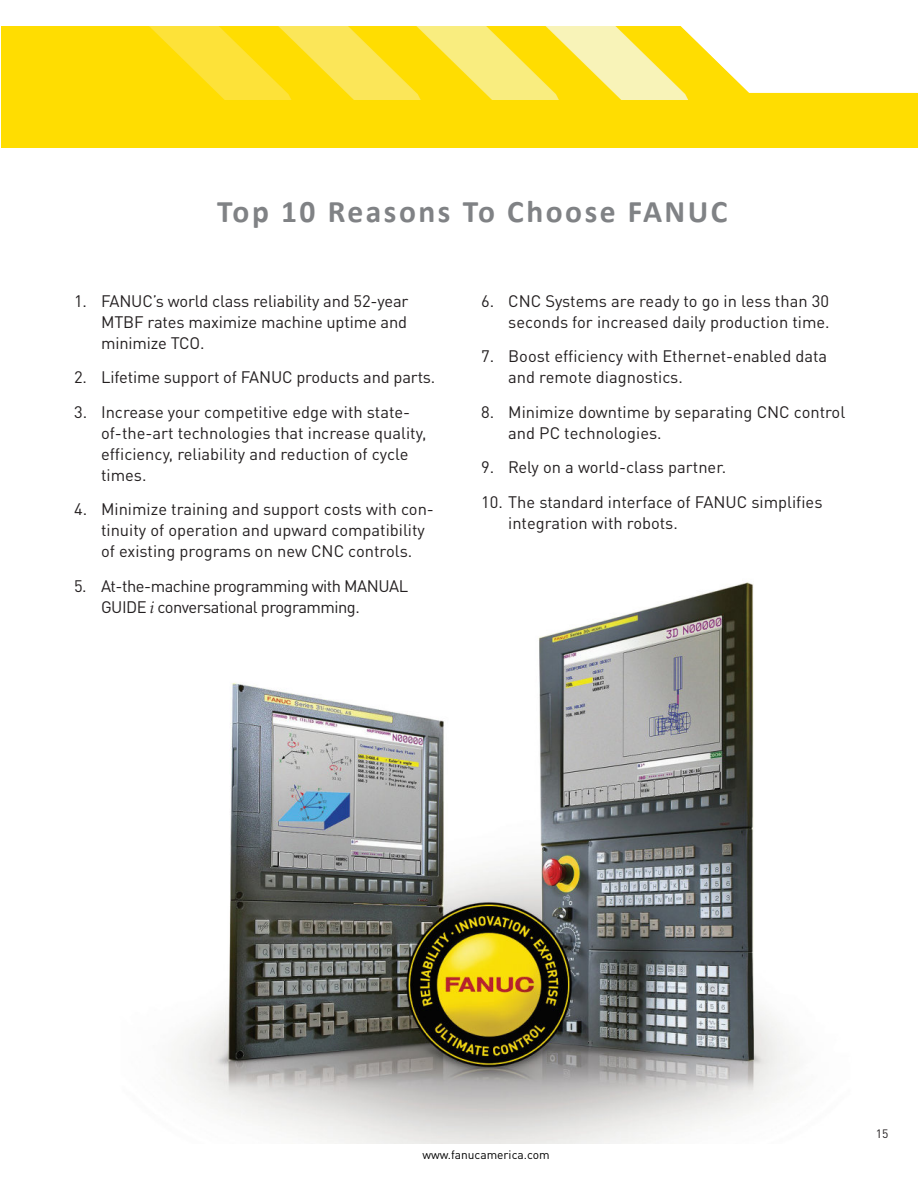
<style>
.page{position:relative;width:918px;height:1188px;background:#fff}
.page>*{position:absolute;margin:0;border:0;box-sizing:border-box;transform-origin:0 0}
.t1{font:700 31.5px "Calibri";letter-spacing:.08em;color:#808285}
.t2{font:16.5px/21px "DIN Pro";color:#231f20}
.t3{font:16.5px/21px "DIN Pro";letter-spacing:-.03em;color:#231f20}
.t4{font:12px "DIN Pro";color:#000}
.t5{font:12px "DIN Pro";color:#231f20}
.s1{font-family:"Book Antiqua";font-style:italic}
</style>
<div class="page">
<img style="left:1px;top:27px;width:917px;height:121px">
<img style="left:175px;top:582px;width:625px;height:562px">
<p class="t1" style="left:217px;top:192px;width:512px">Top 10 Reasons To Choose FANUC</p>
<p class="t2" style="left:101px;top:288px;width:309px;text-align:justify;text-indent:-27px">1. FANUC’s world class reliability and 52-year MTBF rates maximize machine uptime and minimize TCO.</p>
<p class="t2" style="left:74px;top:365px;width:363px">2. Lifetime support of FANUC products and parts.</p>
<p class="t2" style="left:101px;top:399px;width:327px;text-indent:-27px">3. Increase your competitive edge with state&shy;of-the-art technologies that increase quality, efficiency, reliability and reduction of cycle times.</p>
<p class="t2" style="left:101px;top:497px;width:334px;text-indent:-27px">4. Minimize training and support costs with con&shy;tinuity of operation and upward compatibility of existing programs on new CNC controls.</p>
<p class="t3" style="left:101px;top:573px;width:309px;text-indent:-27px">5. At-the-machine programming with MANUAL<br>GUIDE <span class="s1">i</span> conversational programming.</p>
<p class="t2" style="left:481px;top:288px;width:350px;text-align:right">6. CNC Systems are ready to go in less than 30 seconds for increased daily production time.</p>
<p class="t2" style="left:508px;top:344px;width:321px;text-indent:-27px">7. Boost efficiency with Ethernet-enabled data and remote diagnostics.</p>
<p class="t2" style="left:508px;top:399px;width:339px;text-indent:-27px">8. Minimize downtime by separating CNC control and PC technologies.</p>
<p class="t2" style="left:481px;top:455px;width:247px">9. Rely on a world-class partner.</p>
<p class="t2" style="left:508px;top:489px;width:316px;text-indent:-27px">10. The standard interface of FANUC simplifies integration with robots.</p>
<p class="t4" style="left:422px;top:1146px;width:129px">www.fanucamerica.com</p>
<p class="t5" style="left:876px;top:1124px;width:14px">15</p>
</div>
